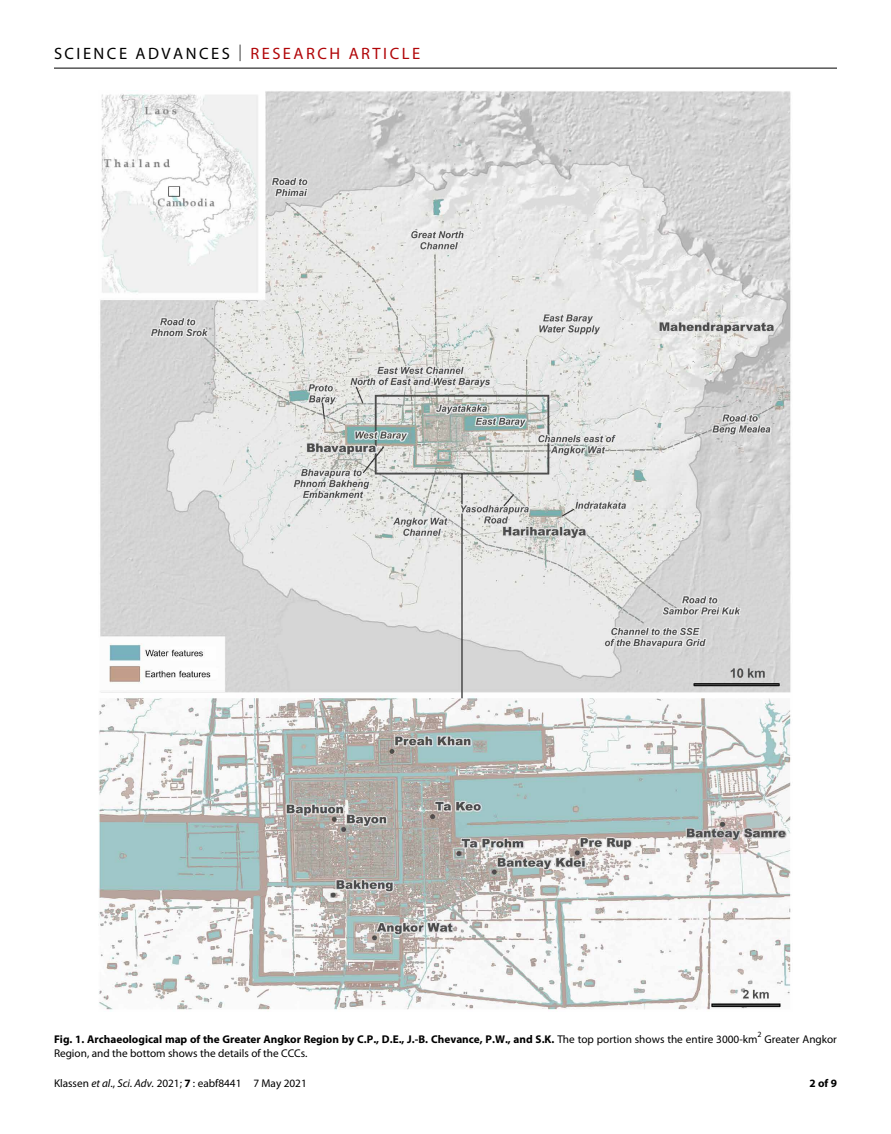
<style>
.page{position:relative;width:891px;height:1134px;background:#fff}
.page>*{position:absolute;margin:0;border:0;box-sizing:border-box;transform-origin:0 0}
.t1{font:16.5px "Myriad Pro";letter-spacing:.15em;color:#000}
.t2{font:11.25px/15px "Myriad Pro";color:#000}
.t3{font:700 11.25px "Myriad Pro";color:#000}
.s1{font-weight:300}
.s2{color:#b10508}
.s3{font-weight:700}
.s4{font-style:italic}
</style>
<div class="page">
<hr style="left:54px;top:68px;width:783px;height:1px;background:#000">
<img style="left:99px;top:91px;width:692px;height:919px">
<h1 class="t1" style="left:54px;top:40px;width:368px">SCIENCE ADVANCES <span class="s1">|</span> <span class="s2">RESEARCH ARTICLE</span></h1>
<p class="t2" style="left:54px;top:1031px;width:785px"><span class="s3">Fig. 1. Archaeological map of the Greater Angkor Region by C.P., D.E., J.-B. Chevance, P.W., and S.K.</span> The top portion shows the entire 3000-km<sup>2</sup> Greater Angkor<br>Region, and the bottom shows the details of the CCCs.</p>
<p class="t2" style="left:54px;top:1076px;width:254px">Klassen <span class="s4">et al</span>., <span class="s4">Sci. Adv.</span> 2021; <span class="s3">7</span> : eabf8441 7 May 2021</p>
<p class="t3" style="left:810px;top:1074px;width:29px">2 of 9</p>
</div>
